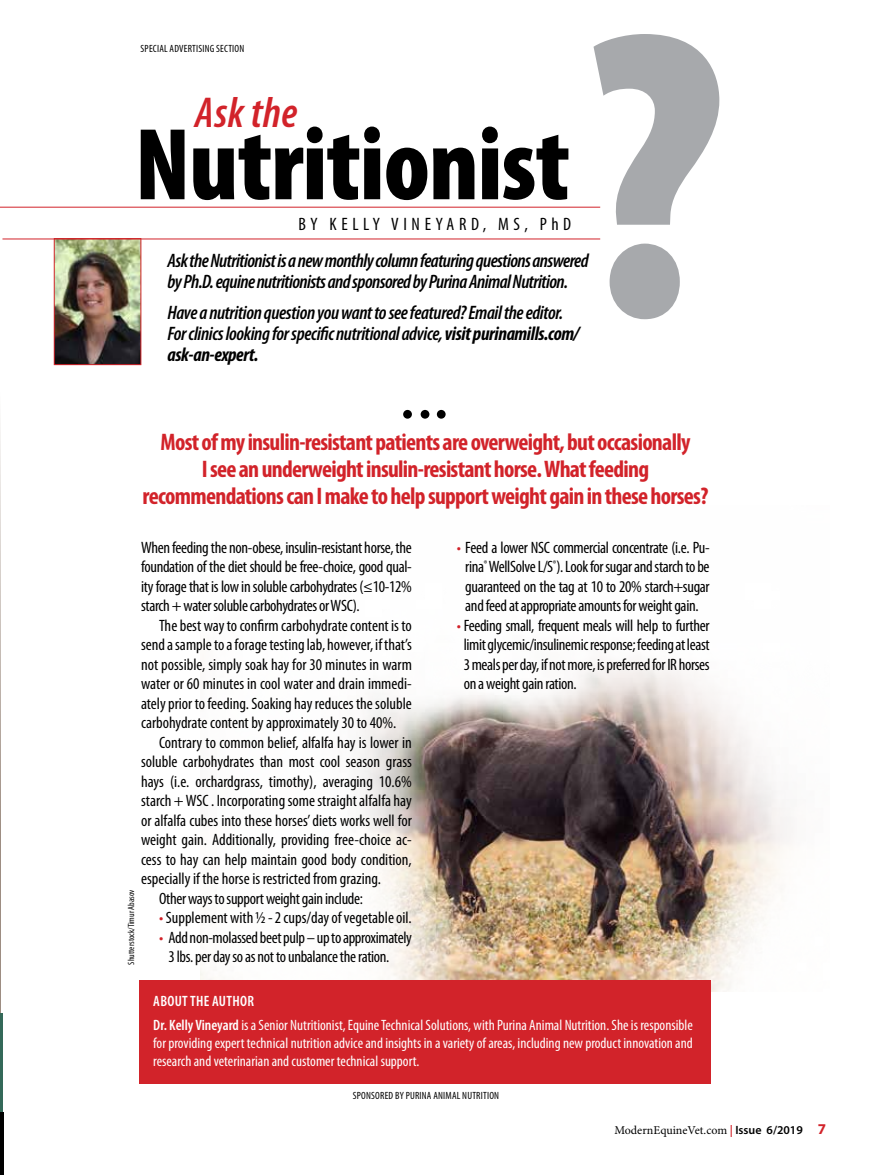
<style>
.page{position:relative;width:878px;height:1175px;background:#fff}
.page>*{position:absolute;margin:0;border:0;box-sizing:border-box;transform-origin:0 0}
.t1{font:900 condensed 410.7px "Myriad Pro";color:#a7a9ac}
.t2{font:900 condensed 103.2px "Myriad Pro";letter-spacing:-.01em;color:#000}
.t3{font:italic 600 condensed 43.35px "Myriad Pro";letter-spacing:.01em;color:#d2232a}
.t4{font:700 condensed 24px/27px "Myriad Pro";letter-spacing:-.03em;color:#d2232a;text-align:center}
.t5{font:italic 600 condensed 19.5px/21px "Myriad Pro";letter-spacing:-.03em;color:#000}
.t6{font:condensed 18px "Myriad Pro";letter-spacing:.26em;color:#000}
.t7{font:condensed 16.5px/19.5px "Myriad Pro";letter-spacing:-.005em;color:#000;text-align:justify}
.t8{font:condensed 15px/24px "Myriad Pro";color:#fff}
.t9{font:12px "Minion Pro";color:#000}
.t10{font:condensed 10.5px "Myriad Pro";letter-spacing:.02em;color:#000}
.t11{font:condensed 9px "Myriad Pro";color:#000}
.s1{font-weight:700}
.s2{color:#d2232a}
.s3{font-weight:600}
.s4{font-family:"Myriad Pro";font-weight:600;color:#d2232a}
.s5{font-family:"Myriad Pro";font-weight:600}
.s6{font-family:"Myriad Pro";font-weight:700;font-size:15px;color:#d2232a}
</style>
<div class="page">
<img style="left:56px;top:240px;width:83px;height:123px">
<div style="left:54px;top:238px;width:87px;height:127px;border:1px solid #d2232a"></div>
<img style="left:201px;top:663px;width:592px;height:329px">
<div style="left:139px;top:980px;width:571px;height:103px;background:#d2232a"></div>
<hr style="left:0;top:207px;width:600px;height:1px;background:#d2232a">
<hr style="left:2px;top:238px;width:598px;height:1px;background:#d2232a">
<div style="left:403px;top:410px;width:9px;height:8px;background:#000;border-radius:50%"></div>
<div style="left:420px;top:410px;width:9px;height:8px;background:#000;border-radius:50%"></div>
<div style="left:437px;top:410px;width:8px;height:8px;background:#000;border-radius:50%"></div>
<hr style="left:0;top:0;width:1px;height:1012px;background:#5d422f">
<hr style="left:0;top:1013px;width:3px;height:107px;background:#346959">
<hr style="left:0;top:1112px;width:3px;height:62px;background:#000">
<h1 class="t1" style="left:583px;top:-50px;width:143px">?</h1>
<p class="t10" style="left:141px;top:43px;width:105px">SPECIAL ADVERTISING SECTION</p>
<h3 class="t3" style="left:195px;top:90px;width:104px">Ask the</h3>
<h2 class="t2" style="left:135px;top:107px;width:436px">Nutritionist</h2>
<p class="t6" style="left:298px;top:214px;width:274px">BY KELLY VINEYARD, MS, PhD</p>
<p class="t5" style="left:167px;top:250px;width:422px">Ask the Nutritionist is a new monthly column featuring questions answered by Ph.D. equine nutritionists and sponsored by Purina Animal Nutrition.</p>
<p class="t5" style="left:167px;top:303px;width:413px">Have a nutrition question you want to see featured? Email the editor.<br>For clinics looking for specific nutritional advice, <span class="s1">visit purinamills.com/ ask-an-expert.</span></p>
<h3 class="t4" style="left:143px;top:429px;width:567px">Most of my insulin-resistant patients are overweight, but occasionally<br>I see an underweight insulin-resistant horse. What feeding recommendations can I make to help support weight gain in these horses?</h3>
<p class="t7" style="left:141px;top:538px;width:272px">When feeding the non-obese, insulin-resistant horse, the foundation of the diet should be free-choice, good qual&shy;ity forage that is low in soluble carbohydrates (≤10-12% starch + water soluble carbohydrates or WSC).</p>
<p class="t7" style="left:159px;top:616px;width:254px">The best way to confirm carbohydrate content is to</p>
<p class="t7" style="left:141px;top:635px;width:272px">send a sample to a forage testing lab, however, if that’s</p>
<p class="t7" style="left:141px;top:655px;width:272px">not possible, simply soak hay for 30 minutes in warm</p>
<p class="t7" style="left:141px;top:674px;width:272px">water or 60 minutes in cool water and drain immedi-</p>
<p class="t7" style="left:141px;top:694px;width:272px">ately prior to feeding. Soaking hay reduces the soluble</p>
<p class="t7" style="left:141px;top:713px;width:257px">carbohydrate content by approximately 30 to 40%.</p>
<p class="t7" style="left:159px;top:733px;width:254px">Contrary to common belief, alfalfa hay is lower in</p>
<p class="t7" style="left:141px;top:752px;width:272px">soluble carbohydrates than most cool season grass</p>
<p class="t7" style="left:141px;top:772px;width:272px">hays (i.e. orchardgrass, timothy), averaging 10.6%</p>
<p class="t7" style="left:141px;top:791px;width:272px">starch + WSC . Incorporating some straight alfalfa hay</p>
<p class="t7" style="left:141px;top:811px;width:272px">or alfalfa cubes into these horses’ diets works well for</p>
<p class="t7" style="left:141px;top:830px;width:272px">weight gain. Additionally, providing free-choice ac-</p>
<p class="t7" style="left:141px;top:850px;width:272px">cess to hay can help maintain good body condition,</p>
<p class="t7" style="left:141px;top:869px;width:241px">especially if the horse is restricted from grazing.</p>
<p class="t7" style="left:159px;top:889px;width:205px">Other ways to support weight gain include:</p>
<p class="t7" style="left:159px;top:908px;width:254px"><span class="s2">•</span> Supplement with ½ - 2 cups/day of vegetable oil.</p>
<p class="t7" style="left:168px;top:928px;width:245px;text-indent:-9px"><span class="s2">•</span> Add non-molassed beet pulp – up to approximately<br>3 lbs. per day so as not to unbalance the ration.</p>
<p class="t11" style="left:126px;top:964px;width:76px;rotate:-90deg">Shutterstock/Timur Abasov</p>
<p class="t7" style="left:457px;top:538px;width:254px;text-align:center"><span class="s2">•</span> Feed a lower NSC commercial concentrate (i.e. Pu&shy;rina<sup>®</sup> WellSolve L/S<sup>®</sup>). Look for sugar and starch to be guaranteed on the tag at 10 to 20% starch+sugar and feed at appropriate amounts for weight gain.</p>
<p class="t7" style="left:463px;top:616px;width:247px;text-indent:-7px"><span class="s2">•</span> Feeding small, frequent meals will help to further limit glycemic/insulinemic response; feeding at least 3 meals per day, if not more, is preferred for IR horses on a weight gain ration.</p>
<p class="t8" style="left:153px;top:989px;width:541px"><span class="s3">ABOUT THE AUTHOR<br>Dr. Kelly Vineyard</span> is a Senior Nutritionist, Equine Technical Solutions, with Purina Animal Nutrition. She is responsible</p>
<p class="t8" style="left:153px;top:1034px;width:541px;line-height:18px">for providing expert technical nutrition advice and insights in a variety of areas, including new product innovation and research and veterinarian and customer technical support.</p>
<p class="t10" style="left:353px;top:1089px;width:148px">SPONSORED BY PURINA ANIMAL NUTRITION</p>
<p class="t9" style="left:614px;top:1123px;width:213px">ModernEquineVet.com <span class="s4">|</span> <span class="s5">Issue 6/2019</span> <span class="s6">7</span></p>
</div>
